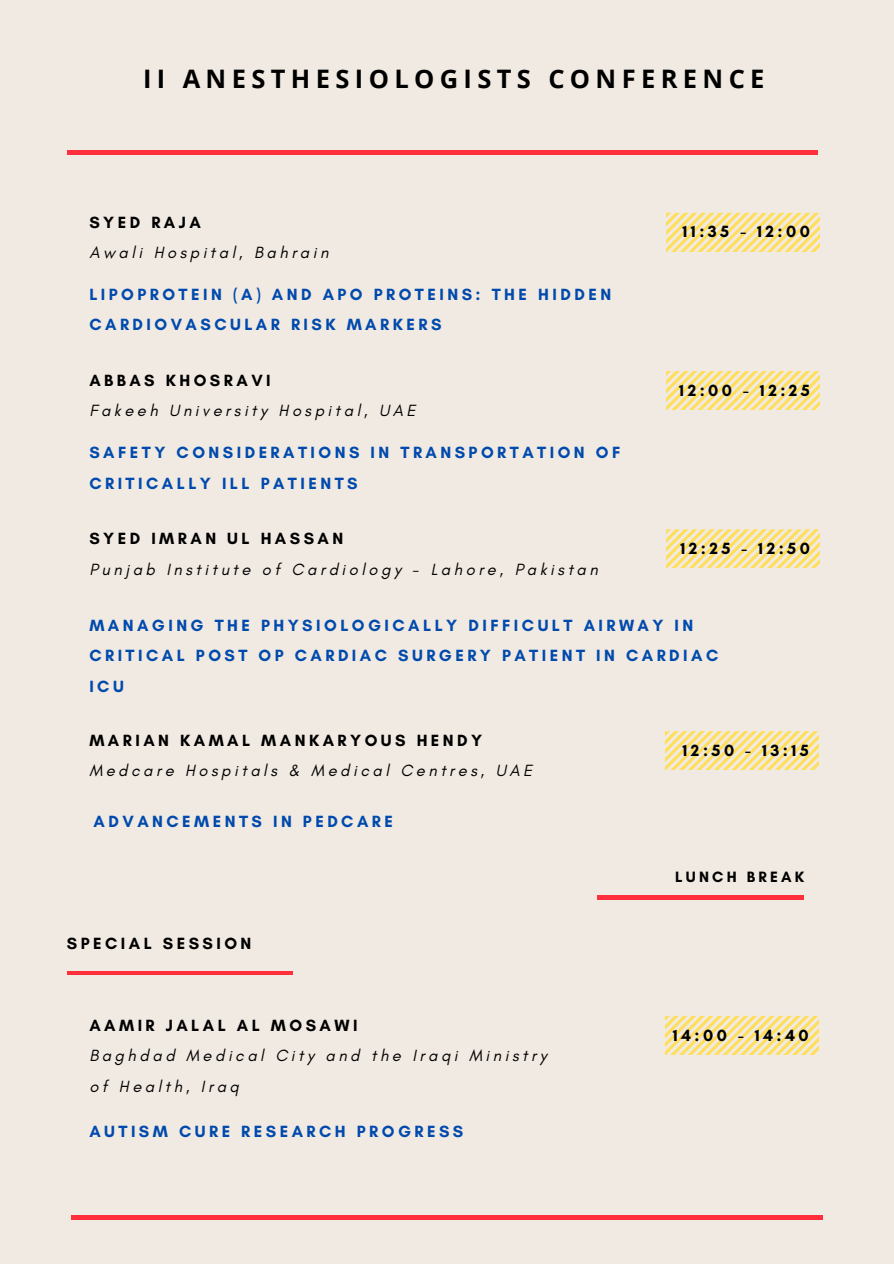
<style>
.page{position:relative;width:894px;height:1264px;background:#fff}
.page>*{position:absolute;margin:0;border:0;box-sizing:border-box;transform-origin:0 0}
.t1{font:700 25.5px "Open Sans";letter-spacing:.21em;color:#000}
.t2{font:700 16.5px/30.3px "Glacial Indifference";letter-spacing:.21em;color:#004aad}
.t3{font:italic 16.5px/30.3px "Glacial Indifference";letter-spacing:.21em;color:#000}
.t4{font:700 16.5px "Glacial Indifference";letter-spacing:.21em;color:#000}
.t5{font:700 15.3px "Glacial Indifference";letter-spacing:.21em;color:#000}
</style>
<div class="page">
<div style="left:0;top:0;width:893px;height:1263px;background:#f1eae2"></div>
<hr style="left:67px;top:151px;width:750px;height:3px;background:#ff303b">
<hr style="left:71px;top:1215px;width:750px;height:4px;background:#ff303b">
<hr style="left:596px;top:895px;width:207px;height:4px;background:#ff303b">
<svg style="left:666px;top:371px;width:152px;height:38px"></svg>
<svg style="left:664px;top:731px;width:153px;height:38px"></svg>
<svg style="left:666px;top:213px;width:152px;height:38px"></svg>
<svg style="left:666px;top:529px;width:152px;height:38px"></svg>
<svg style="left:664px;top:1015px;width:153px;height:39px"></svg>
<hr style="left:67px;top:971px;width:225px;height:3px;background:#ff303b">
<h1 class="t1" style="left:143px;top:60px;width:622px">II ANESTHESIOLOGISTS CONFERENCE</h1>
<p class="t4" style="left:89px;top:212px;width:113px">SYED RAJA</p>
<p class="t3" style="left:89px;top:237px;width:241px">Awali Hospital, Bahrain</p>
<p class="t2" style="left:89px;top:279px;width:523px">LIPOPROTEIN (A) AND APO PROTEINS: THE HIDDEN<br>CARDIOVASCULAR RISK MARKERS</p>
<p class="t4" style="left:89px;top:370px;width:183px">ABBAS KHOSRAVI</p>
<p class="t3" style="left:89px;top:395px;width:328px">Fakeeh University Hospital, UAE</p>
<p class="t2" style="left:89px;top:437px;width:532px">SAFETY CONSIDERATIONS IN TRANSPORTATION OF<br>CRITICALLY ILL PATIENTS</p>
<p class="t4" style="left:89px;top:528px;width:255px">SYED IMRAN UL HASSAN</p>
<p class="t3" style="left:89px;top:553px;width:510px">Punjab Institute of Cardiology - Lahore, Pakistan</p>
<p class="t4" style="left:682px;top:222px;width:129px">11:35 - 12:00</p>
<p class="t4" style="left:679px;top:380px;width:132px">12:00 - 12:25</p>
<p class="t4" style="left:680px;top:538px;width:131px">12:25 - 12:50</p>
<p class="t2" style="left:89px;top:610px;width:630px">MANAGING THE PHYSIOLOGICALLY DIFFICULT AIRWAY IN<br>CRITICAL POST OP CARDIAC SURGERY PATIENT IN CARDIAC<br>ICU</p>
<p class="t4" style="left:89px;top:730px;width:394px">MARIAN KAMAL MANKARYOUS HENDY</p>
<p class="t3" style="left:89px;top:755px;width:444px">Medcare Hospitals &amp; Medical Centres, UAE</p>
<p class="t2" style="left:94px;top:806px;width:301px">ADVANCEMENTS IN PEDCARE</p>
<p class="t4" style="left:67px;top:933px;width:186px">SPECIAL SESSION</p>
<p class="t4" style="left:89px;top:1015px;width:269px">AAMIR JALAL AL MOSAWI</p>
<p class="t3" style="left:89px;top:1040px;width:458px">Baghdad Medical City and the Iraqi Ministry of Health, Iraq</p>
<p class="t2" style="left:89px;top:1115px;width:375px">AUTISM CURE RESEARCH PROGRESS</p>
<p class="t4" style="left:682px;top:740px;width:128px">12:50 - 13:15</p>
<p class="t5" style="left:675px;top:867px;width:130px">LUNCH BREAK</p>
<p class="t4" style="left:672px;top:1024px;width:138px">14:00 - 14:40</p>
</div>
